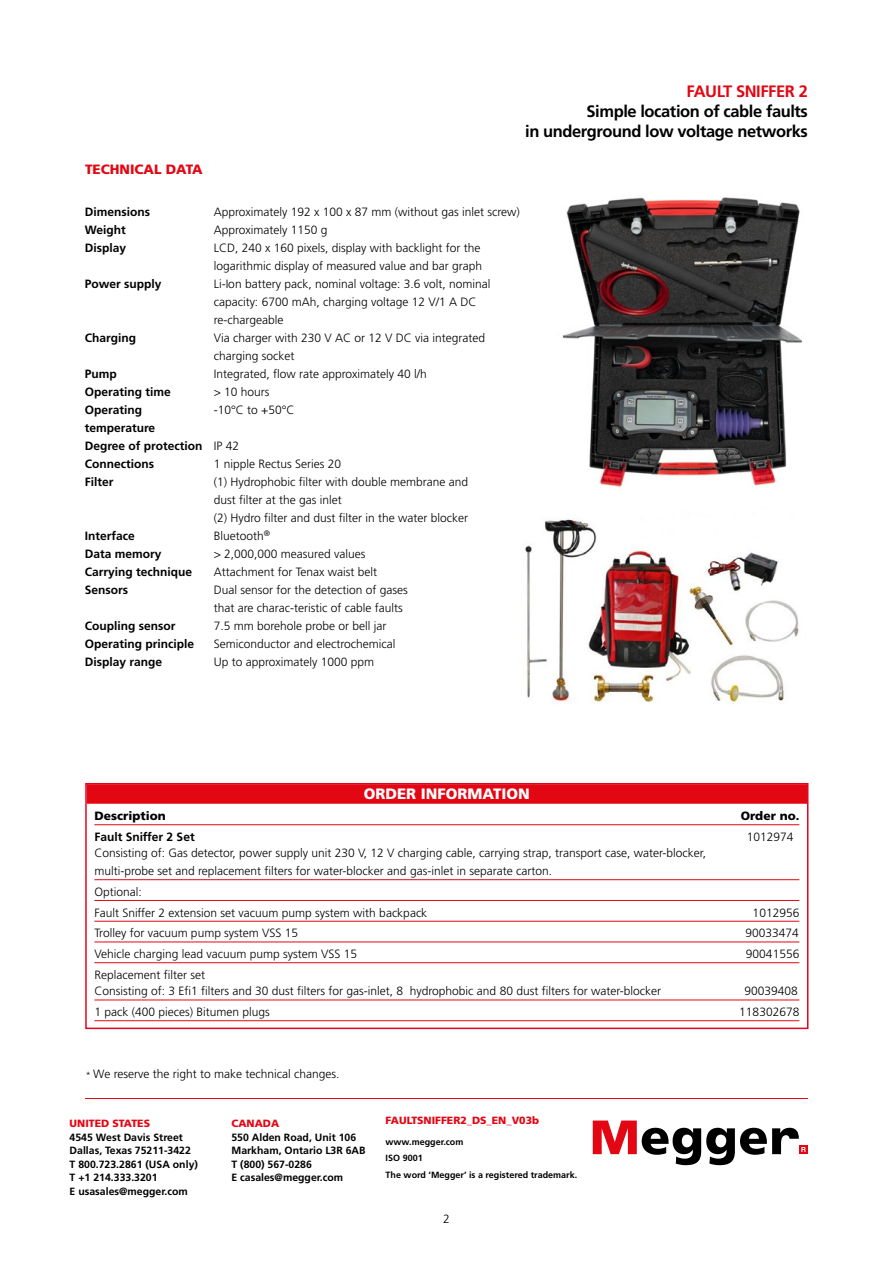
<style>
.page{position:relative;width:893px;height:1263px;background:#fff}
.page>*{position:absolute;margin:0;border:0;box-sizing:border-box;transform-origin:0 0}
.t1{font:700 16.5px/19.8px "Frutiger LT Pro";letter-spacing:-.025em;color:#000;text-align:right}
.t2{font:700 16.5px "Frutiger LT Pro";letter-spacing:-.025em;color:#e30613}
.t3{font:900 15px "Frutiger LT Pro";color:#fff}
.t4{font:900 13.5px "Frutiger LT Pro";color:#e30613}
.t5{font:300 12px/18px "Frutiger LT Pro";color:#000}
.t6{font:700 12px/18px "Frutiger LT Pro";color:#000}
.t7{font:900 12px "Frutiger LT Pro";color:#000}
.t8{font:700 10.5px/13.5px "Frutiger LT Pro";color:#000}
.t9{font:900 10.5px "Frutiger LT Pro";color:#e30613}
.t10{font:700 9px/16.5px "Frutiger LT Pro";color:#000}
.s1{font-weight:300}
.s2{font-size:9px}
</style>
<div class="page">
<hr style="left:85px;top:1098px;width:723px;height:1px;background:#e30613">
<div style="left:799px;top:1145px;width:9px;height:9px;background:#e30613"></div>
<svg style="left:593px;top:1120px;width:213px;height:45px"></svg>
<div style="left:87px;top:784px;width:720px;height:20px;background:#e30613"></div>
<hr style="left:94px;top:824px;width:705px;height:1px;background:#e30613">
<hr style="left:94px;top:879px;width:705px;height:1px;background:#e30613">
<hr style="left:94px;top:900px;width:705px;height:1px;background:#e30613">
<hr style="left:94px;top:921px;width:705px;height:1px;background:#e30613">
<hr style="left:94px;top:941px;width:705px;height:1px;background:#e30613">
<hr style="left:94px;top:962px;width:705px;height:1px;background:#e30613">
<hr style="left:94px;top:999px;width:705px;height:1px;background:#e30613">
<hr style="left:94px;top:1020px;width:705px;height:1px;background:#e30613">
<div style="left:85px;top:783px;width:723px;height:246px;border:2px solid #e30520"></div>
<img style="left:525px;top:519px;width:274px;height:184px">
<img style="left:562px;top:197px;width:240px;height:291px">
<p class="t4" style="left:85px;top:161px;width:119px">TECHNICAL DATA</p>
<h1 class="t2" style="left:686px;top:82px;width:123px">FAULT SNIFFER 2</h1>
<h1 class="t1" style="left:525px;top:102px;width:284px">Simple location of cable faults<br>in underground low voltage networks</h1>
<p class="t6" style="left:85px;top:203px;width:67px">Dimensions</p>
<p class="t5" style="left:214px;top:203px;width:308px">Approximately 192 x 100 x 87 mm (without gas inlet screw)</p>
<p class="t6" style="left:85px;top:221px;width:43px">Weight</p>
<p class="t5" style="left:214px;top:221px;width:115px">Approximately 1150 g</p>
<p class="t6" style="left:85px;top:239px;width:43px">Display</p>
<p class="t5" style="left:214px;top:239px;width:270px">LCD, 240 x 160 pixels, display with backlight for the logarithmic display of measured value and bar graph</p>
<p class="t6" style="left:85px;top:275px;width:78px">Power supply</p>
<p class="t5" style="left:214px;top:275px;width:278px">Li-Ion battery pack, nominal voltage: 3.6 volt, nominal capacity: 6700 mAh, charging voltage 12 V/1 A DC re-chargeable</p>
<p class="t6" style="left:85px;top:329px;width:53px">Charging</p>
<p class="t5" style="left:214px;top:329px;width:273px">Via charger with 230 V AC or 12 V DC via integrated charging socket</p>
<p class="t6" style="left:85px;top:365px;width:34px">Pump</p>
<p class="t5" style="left:214px;top:365px;width:215px">Integrated, flow rate approximately 40 l/h</p>
<p class="t6" style="left:85px;top:383px;width:88px">Operating time</p>
<p class="t5" style="left:214px;top:383px;width:57px">&gt; 10 hours</p>
<p class="t6" style="left:85px;top:401px;width:72px">Operating temperature</p>
<p class="t5" style="left:214px;top:401px;width:82px">-10°C to +50°C</p>
<p class="t6" style="left:85px;top:437px;width:156px">Degree of protection <span class="s1">IP 42<br></span>Connections</p>
<p class="t5" style="left:214px;top:455px;width:129px">1 nipple Rectus Series 20</p>
<p class="t6" style="left:85px;top:473px;width:30px">Filter</p>
<p class="t5" style="left:214px;top:473px;width:256px">(1) Hydrophobic filter with double membrane and dust filter at the gas inlet<br>(2) Hydro filter and dust filter in the water blocker</p>
<p class="t6" style="left:85px;top:527px;width:52px">Interface</p>
<p class="t5" style="left:214px;top:527px;width:58px">Bluetooth<sup>®</sup></p>
<p class="t6" style="left:85px;top:545px;width:78px">Data memory</p>
<p class="t5" style="left:214px;top:545px;width:153px">&gt; 2,000,000 measured values</p>
<p class="t6" style="left:85px;top:563px;width:109px">Carrying technique</p>
<p class="t5" style="left:214px;top:563px;width:165px">Attachment for Tenax waist belt</p>
<p class="t6" style="left:85px;top:581px;width:45px">Sensors</p>
<p class="t5" style="left:214px;top:581px;width:196px">Dual sensor for the detection of gases that are charac-teristic of cable faults</p>
<p class="t6" style="left:85px;top:617px;width:92px">Coupling sensor</p>
<p class="t5" style="left:214px;top:617px;width:174px">7.5 mm borehole probe or bell jar</p>
<p class="t6" style="left:85px;top:635px;width:111px">Operating principle</p>
<p class="t5" style="left:214px;top:635px;width:183px">Semiconductor and electrochemical</p>
<p class="t6" style="left:85px;top:653px;width:79px">Display range</p>
<p class="t5" style="left:214px;top:653px;width:162px">Up to approximately 1000 ppm</p>
<p class="t3" style="left:364px;top:785px;width:168px">ORDER INFORMATION</p>
<p class="t7" style="left:94px;top:809px;width:73px">Description</p>
<p class="t7" style="left:741px;top:809px;width:60px">Order no.</p>
<p class="t6" style="left:94px;top:828px;width:102px">Fault Sniffer 2 Set</p>
<p class="t5" style="left:747px;top:828px;width:48px">1012974</p>
<p class="t5" style="left:94px;top:844px;width:613px">Consisting of: Gas detector, power supply unit 230 V, 12 V charging cable, carrying strap, transport case, water-blocker, multi-probe set and replacement filters for water-blocker and gas-inlet in separate carton.</p>
<p class="t5" style="left:94px;top:881px;width:334px;line-height:20.7px">Optional:<br>Fault Sniffer 2 extension set vacuum pump system with backpack</p>
<p class="t5" style="left:753px;top:903px;width:48px">1012956</p>
<p class="t5" style="left:94px;top:924px;width:205px">Trolley for vacuum pump system VSS 15</p>
<p class="t5" style="left:745px;top:924px;width:55px">90033474</p>
<p class="t5" style="left:94px;top:945px;width:264px">Vehicle charging lead vacuum pump system VSS 15</p>
<p class="t5" style="left:746px;top:945px;width:55px">90041556</p>
<p class="t5" style="left:94px;top:966px;width:568px;line-height:16.5px">Replacement filter set<br>Consisting of: 3 Efi1 filters and 30 dust filters for gas-inlet, 8 hydrophobic and 80 dust filters for water-blocker</p>
<p class="t5" style="left:744px;top:982px;width:55px">90039408</p>
<p class="t5" style="left:94px;top:1003px;width:177px">1 pack (400 pieces) Bitumen plugs</p>
<p class="t5" style="left:739px;top:1003px;width:62px">118302678</p>
<p class="t5" style="left:86px;top:1065px;width:255px"><span class="s2">*</span> We reserve the right to make technical changes.</p>
<p class="t9" style="left:70px;top:1117px;width:82px">UNITED STATES</p>
<p class="t8" style="left:70px;top:1130px;width:130px">4545 West Davis Street<br>Dallas, Texas 75211-3422<br>T 800.723.2861 (USA only)<br>T +1 214.333.3201<br>E usasales@megger.com</p>
<p class="t9" style="left:231px;top:1117px;width:49px">CANADA</p>
<p class="t8" style="left:231px;top:1130px;width:136px">550 Alden Road, Unit 106<br>Markham, Ontario L3R 6AB<br>T (800) 567-0286<br>E casales@megger.com</p>
<p class="t9" style="left:386px;top:1114px;width:155px">FAULTSNIFFER2_DS_EN_V03b</p>
<p class="t10" style="left:386px;top:1133px;width:193px">www.megger.com<br>ISO 9001<br>The word ‘Megger’ is a registered trademark.</p>
<p class="t5" style="left:443px;top:1210px;width:8px">2</p>
</div>
